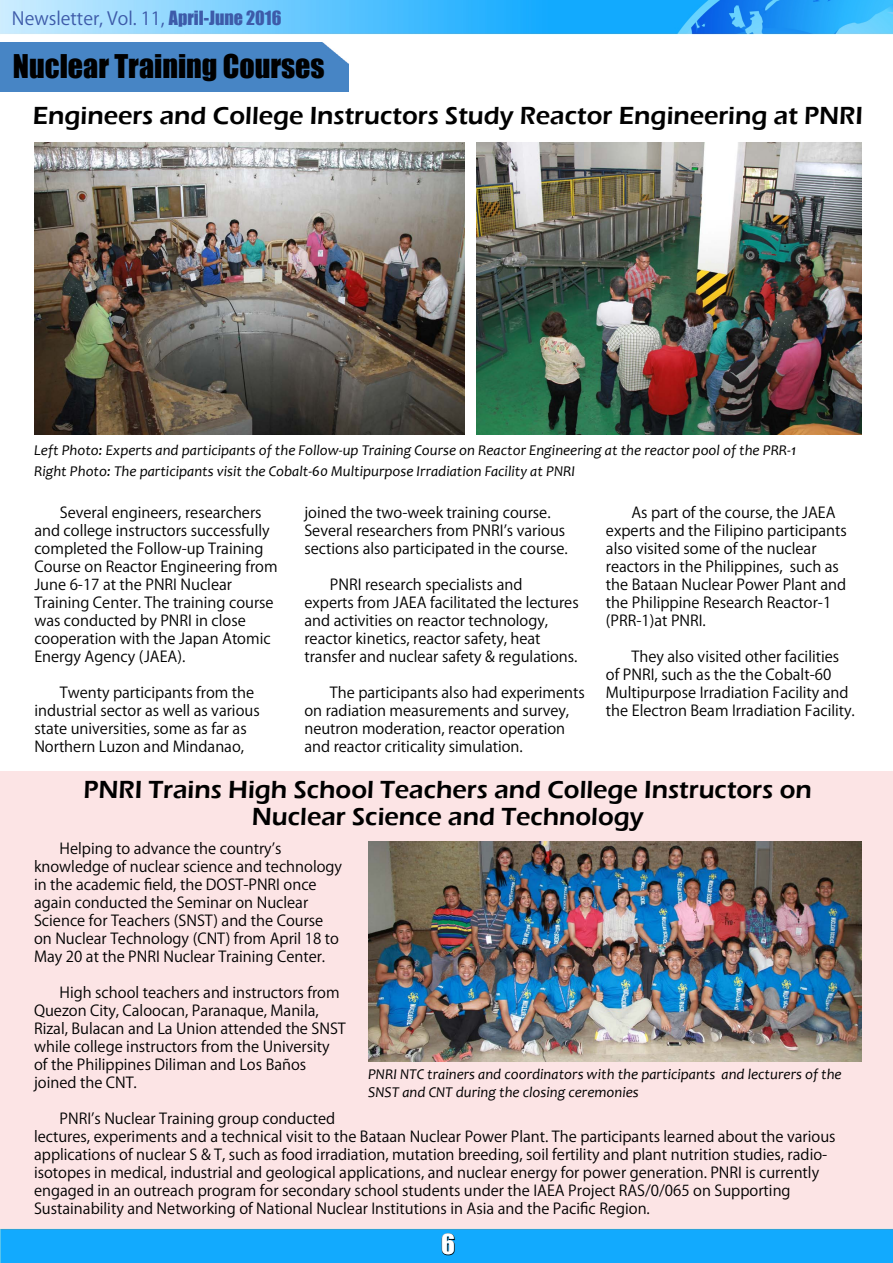
<style>
.page{position:relative;width:893px;height:1263px;background:#fff}
.page>*{position:absolute;margin:0;border:0;box-sizing:border-box;transform-origin:0 0}
.t1{font:30px "Impact";color:#000}
.t2{font:600 25.5px/27px "Eras ITC";color:#000;text-align:center}
.t3{font:25.5px "Impact";color:#fff}
.t4{font:18px "Koz Go Pro";color:#3d5ba9}
.t5{font:15px/18px "Koz Go Pro";color:#000}
.t6{font:italic 15px/21px "Candara";color:#000}
.s1{font-family:"Impact"}
</style>
<div class="page">
<img style="left:0;top:0;width:893px;height:1263px">
<svg style="left:441px;top:1233px;width:14px;height:22px"></svg>
<div style="left:0;top:43px;width:349px;height:49px;background:#4785c5"></div>
<div style="left:0;top:771px;width:893px;height:458px;background:#fce4e5"></div>
<img style="left:34px;top:142px;width:431px;height:292px">
<img style="left:476px;top:142px;width:385px;height:292px">
<img style="left:368px;top:842px;width:493px;height:219px">
<p class="t4" style="left:12px;top:7px;width:271px">Newsletter, Vol. 11, <span class="s1">April-June 2016</span></p>
<h1 class="t1" style="left:13px;top:43px;width:313px">Nuclear Training Courses</h1>
<h2 class="t2" style="left:33px;top:102px;width:832px">Engineers and College Instructors Study Reactor Engineering at PNRI</h2>
<p class="t6" style="left:34px;top:440px;width:764px">Left Photo: Experts and participants of the Follow-up Training Course on Reactor Engineering at the reactor pool of the PRR-1<br>Right Photo: The participants visit the Cobalt-60 Multipurpose Irradiation Facility at PNRI</p>
<p class="t5" style="left:34px;top:504px;width:245px;text-indent:26px">Several engineers, researchers and college instructors successfully completed the Follow-up Training<br>Course on Reactor Engineering from<br>June 6-17 at the PNRI Nuclear<br>Training Center. The training course was conducted by PNRI in close cooperation with the Japan Atomic<br>Energy Agency (JAEA).</p>
<p class="t5" style="left:34px;top:684px;width:227px;text-indent:26px">Twenty participants from the industrial sector as well as various state universities, some as far as<br>Northern Luzon and Mindanao,</p>
<p class="t5" style="left:304px;top:504px;width:265px">joined the two-week training course.<br>Several researchers from PNRI’s various sections also participated in the course.</p>
<p class="t5" style="left:304px;top:576px;width:276px;text-indent:26px">PNRI research specialists and<br>experts from JAEA facilitated the lectures and activities on reactor technology, reactor kinetics, reactor safety, heat transfer and nuclear safety &amp; regulations.</p>
<p class="t5" style="left:304px;top:684px;width:282px;text-indent:26px">The participants also had experiments on radiation measurements and survey, neutron moderation, reactor operation and reactor criticality simulation.</p>
<p class="t5" style="left:606px;top:504px;width:242px;text-indent:26px">As part of the course, the JAEA experts and the Filipino participants also visited some of the nuclear reactors in the Philippines, such as the Bataan Nuclear Power Plant and the Philippine Research Reactor-1 (PRR-1)at PNRI.</p>
<p class="t5" style="left:606px;top:648px;width:250px;text-indent:26px">They also visited other facilities of PNRI, such as the the Cobalt-60<br>Multipurpose Irradiation Facility and the Electron Beam Irradiation Facility.</p>
<h2 class="t2" style="left:83px;top:776px;width:730px">PNRI Trains High School Teachers and College Instructors on<br>Nuclear Science and Technology</h2>
<p class="t5" style="left:34px;top:840px;width:310px;text-indent:26px">Helping to advance the country’s knowledge of nuclear science and technology in the academic field, the DOST-PNRI once again conducted the Seminar on Nuclear Science for Teachers (SNST) and the Course on Nuclear Technology (CNT) from April 18 to May 20 at the PNRI Nuclear Training Center.</p>
<p class="t5" style="left:34px;top:984px;width:313px;text-indent:26px">High school teachers and instructors from Quezon City, Caloocan, Paranaque, Manila, Rizal, Bulacan and La Union attended the SNST while college instructors from the University of the Philippines Diliman and Los Baños joined the CNT.</p>
<p class="t5" style="left:34px;top:1110px;width:803px;text-indent:26px">PNRI’s Nuclear Training group conducted<br>lectures, experiments and a technical visit to the Bataan Nuclear Power Plant. The participants learned about the various applications of nuclear S &amp; T, such as food irradiation, mutation breeding, soil fertility and plant nutrition studies, radio&shy;isotopes in medical, industrial and geological applications, and nuclear energy for power generation. PNRI is currently engaged in an outreach program for secondary school students under the IAEA Project RAS/0/065 on Supporting Sustainability and Networking of National Nuclear Institutions in Asia and the Pacific Region.</p>
<p class="t6" style="left:368px;top:1065px;width:475px;line-height:18px">PNRI NTC trainers and coordinators with the participants and lecturers of the<br>SNST and CNT during the closing ceremonies</p>
<h2 class="t3" style="left:441px;top:1225px;width:15px">6</h2>
</div>
